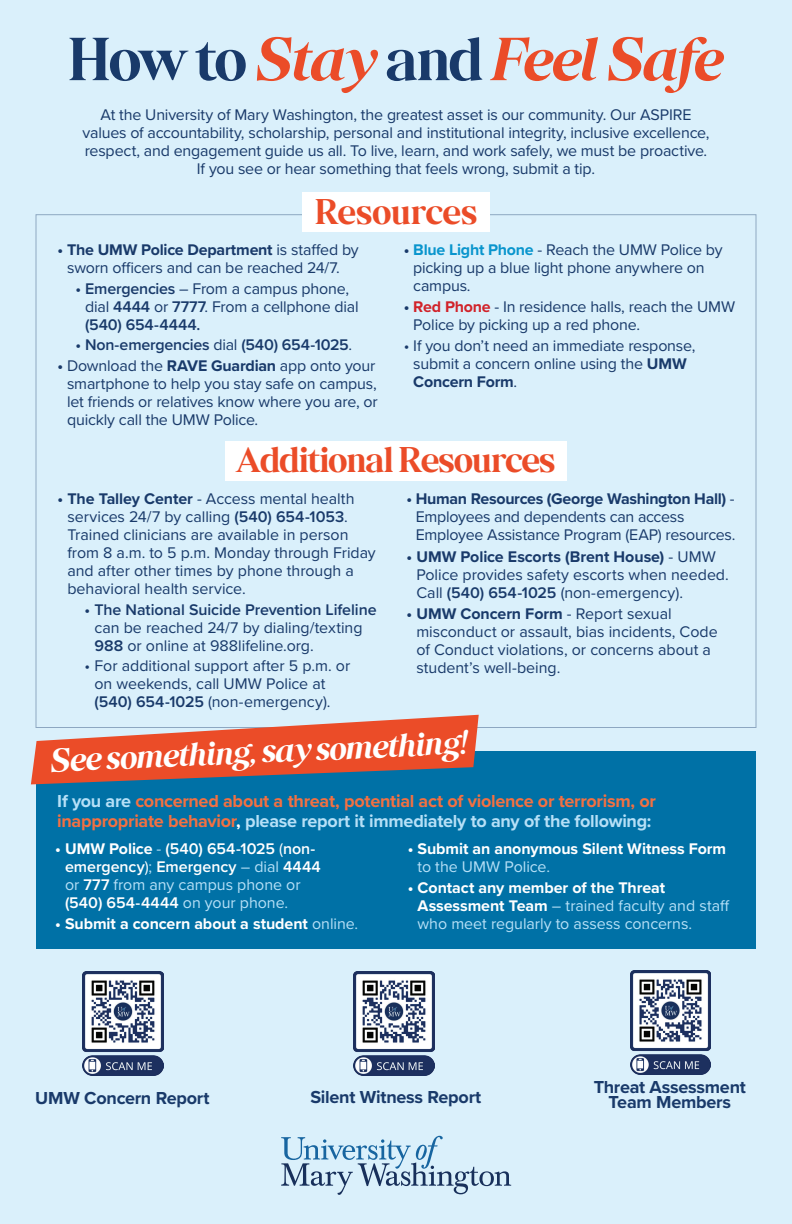
<style>
.page{position:relative;width:792px;height:1224px;background:#daf0fb}
.page>*{position:absolute;margin:0;border:0;box-sizing:border-box;transform-origin:0 0}
.t1{font:italic 700 61.1px "Stroma";letter-spacing:-.04em;color:#eb4c28}
.t2{font:700 36px "Stroma";letter-spacing:-.025em;color:#eb4c28}
.t3{font:italic 700 33.2px "Stroma";color:#fff}
.t4{font:700 18px/20px "Proxima Nova";letter-spacing:-.015em;color:#f37042}
.t5{font:700 18px/15px "Proxima Nova";letter-spacing:-.015em;color:#193a6a;text-align:center}
.t6{font:16px/18px "Proxima Nova";letter-spacing:-.01em;color:#193a6a}
.t7{font:16px/18px "Proxima Nova";letter-spacing:-.005em;color:#b6e0f7}
.t8{font:600 16px/18px "Proxima Nova";letter-spacing:-.005em;color:#fff}
.t9{font:600 16px "Proxima Nova";letter-spacing:-.005em;color:#193a6a}
.t10{font:700 16px "Proxima Nova";letter-spacing:-.005em;color:#fff}
.s1{font-style:normal;color:#193a6a}
.s2{font-weight:700}
.s3{font-weight:600}
.s4{font-weight:400}
.s5{font-weight:700;color:#0995cd}
.s6{font-weight:700;color:#d1232a}
.s7{color:#b6e0f7}
.s8{color:#fff}
.s9{font-weight:400;color:#b6e0f7}
.s10{font-weight:700;color:#fff}
</style>
<div class="page">
<div style="left:36px;top:751px;width:720px;height:198px;background:#0071a6"></div>
<div style="left:225px;top:441px;width:342px;height:40px;background:#fff"></div>
<div style="left:302px;top:192px;width:188px;height:40px;background:#fff"></div>
<svg style="left:31px;top:715px;width:448px;height:69px"></svg>
<img style="left:83px;top:972px;width:80px;height:104px">
<img style="left:354px;top:972px;width:80px;height:104px">
<img style="left:630px;top:971px;width:81px;height:104px">
<svg style="left:281px;top:1136px;width:230px;height:59px"></svg>
<h1 class="t1" style="left:68px;top:23px;width:658px"><span class="s1">How to</span> Stay <span class="s1">and</span> Feel Safe</h1>
<p class="t6" style="left:82px;top:105px;width:629px;text-align:center">At the University of Mary Washington, the greatest asset is our community. Our ASPIRE values of accountability, scholarship, personal and institutional integrity, inclusive excellence, respect, and engagement guide us all. To live, learn, and work safely, we must be proactive.<br>If you see or hear something that feels wrong, submit a tip.</p>
<h2 class="t2" style="left:315px;top:191px;width:164px">Resources</h2>
<p class="t6" style="left:58px;top:240px;width:303px;text-align:center"><span class="s2">• The UMW Police Department</span> is staffed by sworn officers and can be reached 24/7.</p>
<p class="t6" style="left:85px;top:279px;width:275px;text-indent:-10px"><span class="s3">• Emergencies</span> – From a campus phone, dial <span class="s3">4444</span> or <span class="s3">7777</span>. From a cellphone dial <span class="s3">(540) 654-4444.</span></p>
<p class="t9" style="left:76px;top:332px;width:278px">• Non-emergencies <span class="s4">dial</span> (540) 654-1025<span class="s4">.</span></p>
<p class="t6" style="left:67px;top:356px;width:312px;text-indent:-10px"><span class="s2">•</span> Download the <span class="s2">RAVE Guardian</span> app onto your smartphone to help you stay safe on campus, let friends or relatives know where you are, or quickly call the UMW Police.</p>
<p class="t6" style="left:413px;top:240px;width:311px;text-indent:-10px"><span class="s2">•</span> <span class="s5">Blue Light Phone</span> - Reach the UMW Police by picking up a blue light phone anywhere on campus.</p>
<p class="t6" style="left:413px;top:297px;width:323px;text-indent:-10px"><span class="s2">•</span> <span class="s6">Red Phone</span> - In residence halls, reach the UMW<br>Police by picking up a red phone.</p>
<p class="t6" style="left:413px;top:336px;width:284px;text-indent:-10px">• If you don’t need an immediate response, submit a concern online using the <span class="s2">UMW<br>Concern Form</span>.</p>
<h2 class="t2" style="left:235px;top:439px;width:322px">Additional Resources</h2>
<p class="t6" style="left:67px;top:489px;width:310px;text-indent:-10px"><span class="s2">• The Talley Center</span> - Access mental health services 24/7 by calling <span class="s3">(540) 654-1053</span>.<br>Trained clinicians are available in person from 8 a.m. to 5 p.m. Monday through Friday and after other times by phone through a behavioral health service.</p>
<p class="t9" style="left:85px;top:597px;width:294px">• The National Suicide Prevention Lifeline</p>
<p class="t6" style="left:94px;top:618px;width:270px">can be reached 24/7 by dialing/texting<br><span class="s3">988</span> or online at 988lifeline.org.</p>
<p class="t6" style="left:94px;top:656px;width:257px;text-indent:-10px">• For additional support after 5 p.m. or on weekends, call UMW Police at <span class="s3">(540) 654-1025</span> (non-emergency).</p>
<p class="t6" style="left:416px;top:489px;width:321px;text-indent:-9px"><span class="s2">• Human Resources (George Washington Hall)</span> -<br>Employees and dependents can access<br>Employee Assistance Program (EAP) resources.</p>
<p class="t6" style="left:416px;top:547px;width:314px;text-indent:-10px"><span class="s2">• UMW Police Escorts (Brent House)</span> - UMW<br>Police provides safety escorts when needed.<br>Call <span class="s3">(540) 654-1025</span> (non-emergency).</p>
<p class="t6" style="left:416px;top:604px;width:303px;text-indent:-10px"><span class="s2">• UMW Concern Form</span> - Report sexual misconduct or assault, bias incidents, Code of Conduct violations, or concerns about a student’s well-being.</p>
<h3 class="t3" style="left:49px;top:743px;width:420px;rotate:-3deg">See something, say something!</h3>
<p class="t4" style="left:57px;top:791px;width:600px"><span class="s7">If you are</span> concerned about a threat, potential act of violence or terrorism, or inappropriate behavior<span class="s8">,</span> <span class="s7">please report it immediately to any of the following:</span></p>
<p class="t8" style="left:65px;top:839px;width:257px;text-indent:-10px"><span class="s2">• UMW Police</span> <span class="s9">-</span> (540) 654-1025 <span class="s4">(</span>non&shy;emergency<span class="s4">)</span><span class="s9">;</span> Emergency <span class="s9">– dial</span> 4444 <span class="s9">or</span> 777 <span class="s9">from any campus phone or </span>(540) 654-4444 <span class="s9">on your phone.</span></p>
<p class="t10" style="left:55px;top:911px;width:305px">• Submit a concern about a student <span class="s9">online.</span></p>
<p class="t10" style="left:408px;top:837px;width:320px">• Submit an anonymous Silent Witness Form</p>
<p class="t7" style="left:418px;top:857px;width:134px">to the UMW Police.</p>
<p class="t7" style="left:418px;top:878px;width:314px;text-indent:-10px"><span class="s10">• Contact any member of the Threat<br>Assessment Team</span> – trained faculty and staff who meet regularly to assess concerns.</p>
<p class="t5" style="left:35px;top:1090px;width:176px">UMW Concern Report</p>
<p class="t5" style="left:310px;top:1089px;width:172px">Silent Witness Report</p>
<p class="t5" style="left:594px;top:1079px;width:154px">Threat Assessment<br>Team Members</p>
</div>
